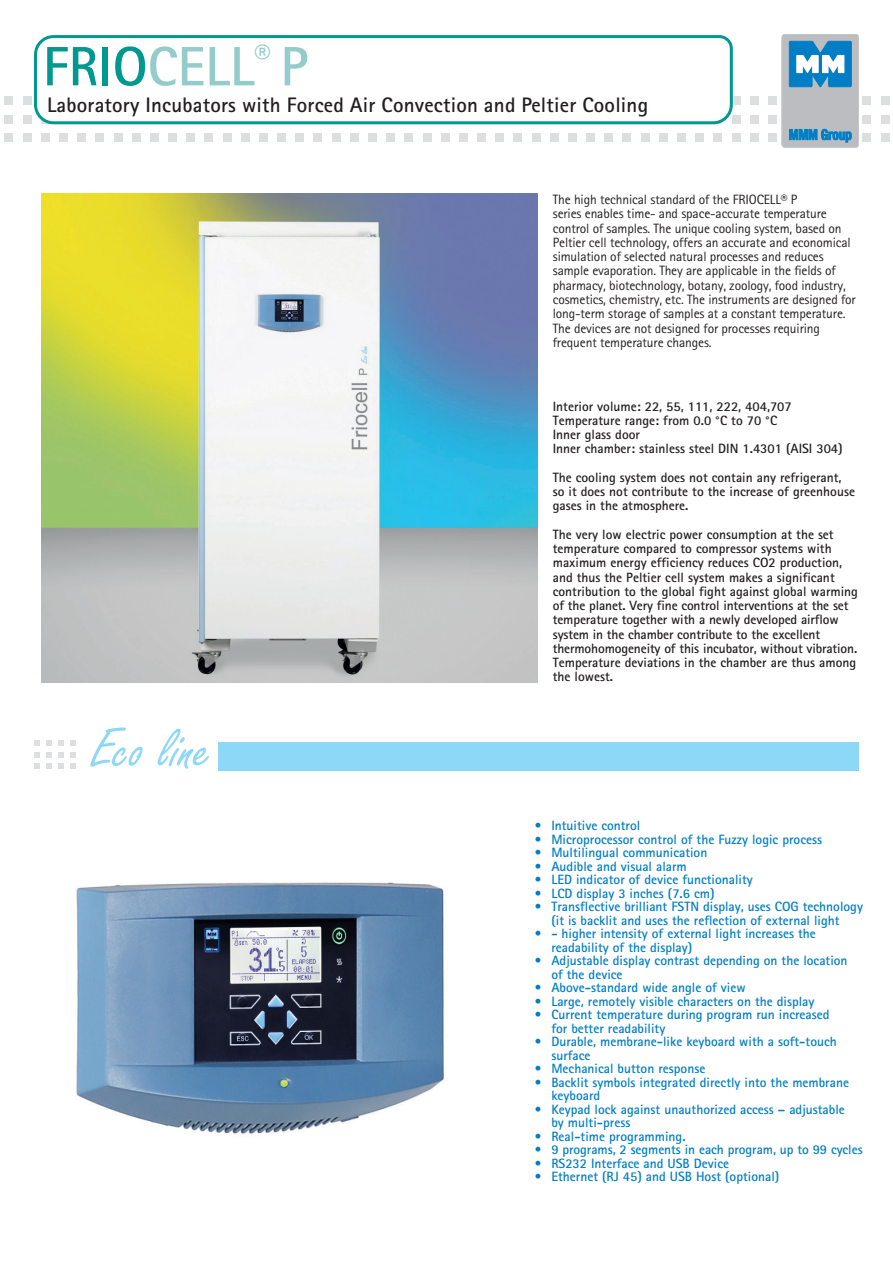
<style>
.page{position:relative;width:893px;height:1263px;background:#fff}
.page>*{position:absolute;margin:0;border:0;box-sizing:border-box;transform-origin:0 0}
.t1{font:59.4px "Freestyle Script";color:#8dd7f7}
.t2{font:700 55.5px "Rotis Sans Serif Std";color:#94cccb}
.t3{font:700 21px "Rotis Sans Serif Std";letter-spacing:.01em;color:#231f20}
.t4{font:700 13.5px/13.5px "Rotis Sans Serif Std";color:#007ec5}
.t5{font:700 13.5px/14.2px "Rotis Sans Serif Std";color:#231f20}
.t6{font:13.5px/14.2px "Rotis Sans Serif Std";letter-spacing:-.01em;color:#231f20}
.s1{color:#009891}
</style>
<div class="page">
<div style="left:5px;top:96px;width:8px;height:9px;background:#dddee0"></div>
<div style="left:5px;top:115px;width:8px;height:8px;background:#dddee0"></div>
<div style="left:5px;top:133px;width:8px;height:9px;background:#dddee0"></div>
<div style="left:23px;top:96px;width:9px;height:9px;background:#dddee0"></div>
<div style="left:23px;top:115px;width:9px;height:8px;background:#dddee0"></div>
<div style="left:23px;top:133px;width:9px;height:9px;background:#dddee0"></div>
<div style="left:41px;top:133px;width:9px;height:9px;background:#dddee0"></div>
<div style="left:59px;top:133px;width:9px;height:9px;background:#dddee0"></div>
<div style="left:77px;top:133px;width:9px;height:9px;background:#dddee0"></div>
<div style="left:95px;top:133px;width:9px;height:9px;background:#dddee0"></div>
<div style="left:114px;top:133px;width:8px;height:9px;background:#dddee0"></div>
<div style="left:132px;top:133px;width:9px;height:9px;background:#dddee0"></div>
<div style="left:150px;top:133px;width:9px;height:9px;background:#dddee0"></div>
<div style="left:168px;top:133px;width:9px;height:9px;background:#dddee0"></div>
<div style="left:186px;top:133px;width:9px;height:9px;background:#dddee0"></div>
<div style="left:204px;top:133px;width:9px;height:9px;background:#dddee0"></div>
<div style="left:223px;top:133px;width:9px;height:9px;background:#dddee0"></div>
<div style="left:241px;top:133px;width:9px;height:9px;background:#dddee0"></div>
<div style="left:259px;top:133px;width:9px;height:9px;background:#dddee0"></div>
<div style="left:277px;top:133px;width:9px;height:9px;background:#dddee0"></div>
<div style="left:295px;top:133px;width:9px;height:9px;background:#dddee0"></div>
<div style="left:313px;top:133px;width:9px;height:9px;background:#dddee0"></div>
<div style="left:332px;top:133px;width:9px;height:9px;background:#dddee0"></div>
<div style="left:350px;top:133px;width:9px;height:9px;background:#dddee0"></div>
<div style="left:368px;top:133px;width:9px;height:9px;background:#dddee0"></div>
<div style="left:386px;top:133px;width:9px;height:9px;background:#dddee0"></div>
<div style="left:404px;top:133px;width:9px;height:9px;background:#dddee0"></div>
<div style="left:423px;top:133px;width:8px;height:9px;background:#dddee0"></div>
<div style="left:441px;top:133px;width:9px;height:9px;background:#dddee0"></div>
<div style="left:459px;top:133px;width:9px;height:9px;background:#dddee0"></div>
<div style="left:477px;top:133px;width:9px;height:9px;background:#dddee0"></div>
<div style="left:495px;top:133px;width:9px;height:9px;background:#dddee0"></div>
<div style="left:513px;top:133px;width:9px;height:9px;background:#dddee0"></div>
<div style="left:532px;top:133px;width:9px;height:9px;background:#dddee0"></div>
<div style="left:550px;top:133px;width:9px;height:9px;background:#dddee0"></div>
<div style="left:568px;top:133px;width:9px;height:9px;background:#dddee0"></div>
<div style="left:586px;top:133px;width:9px;height:9px;background:#dddee0"></div>
<div style="left:604px;top:133px;width:9px;height:9px;background:#dddee0"></div>
<div style="left:622px;top:133px;width:9px;height:9px;background:#dddee0"></div>
<div style="left:641px;top:133px;width:9px;height:9px;background:#dddee0"></div>
<div style="left:659px;top:133px;width:9px;height:9px;background:#dddee0"></div>
<div style="left:677px;top:133px;width:9px;height:9px;background:#dddee0"></div>
<div style="left:695px;top:133px;width:9px;height:9px;background:#dddee0"></div>
<div style="left:713px;top:133px;width:9px;height:9px;background:#dddee0"></div>
<div style="left:732px;top:96px;width:8px;height:9px;background:#dddee0"></div>
<div style="left:732px;top:115px;width:8px;height:8px;background:#dddee0"></div>
<div style="left:732px;top:133px;width:8px;height:9px;background:#dddee0"></div>
<div style="left:750px;top:96px;width:9px;height:9px;background:#dddee0"></div>
<div style="left:750px;top:115px;width:9px;height:8px;background:#dddee0"></div>
<div style="left:750px;top:133px;width:9px;height:9px;background:#dddee0"></div>
<div style="left:768px;top:96px;width:9px;height:9px;background:#dddee0"></div>
<div style="left:768px;top:115px;width:9px;height:8px;background:#dddee0"></div>
<div style="left:768px;top:133px;width:9px;height:9px;background:#dddee0"></div>
<div style="left:862px;top:96px;width:9px;height:9px;background:#dddee0"></div>
<div style="left:862px;top:115px;width:9px;height:8px;background:#dddee0"></div>
<div style="left:862px;top:133px;width:9px;height:9px;background:#dddee0"></div>
<div style="left:881px;top:96px;width:8px;height:9px;background:#dddee0"></div>
<div style="left:881px;top:115px;width:8px;height:8px;background:#dddee0"></div>
<div style="left:881px;top:133px;width:8px;height:9px;background:#dddee0"></div>
<img style="left:76px;top:882px;width:368px;height:252px">
<img style="left:42px;top:194px;width:496px;height:489px">
<svg style="left:34px;top:35px;width:700px;height:90px"></svg>
<div style="left:218px;top:742px;width:641px;height:29px;background:#8dd7f7"></div>
<svg style="left:35px;top:740px;width:5px;height:6px"></svg>
<svg style="left:35px;top:752px;width:5px;height:6px"></svg>
<svg style="left:35px;top:764px;width:5px;height:5px"></svg>
<svg style="left:46px;top:740px;width:6px;height:6px"></svg>
<svg style="left:46px;top:752px;width:6px;height:6px"></svg>
<svg style="left:46px;top:764px;width:6px;height:5px"></svg>
<svg style="left:58px;top:740px;width:6px;height:6px"></svg>
<svg style="left:58px;top:752px;width:6px;height:6px"></svg>
<svg style="left:58px;top:764px;width:6px;height:5px"></svg>
<svg style="left:70px;top:740px;width:5px;height:6px"></svg>
<svg style="left:70px;top:752px;width:5px;height:6px"></svg>
<svg style="left:70px;top:764px;width:5px;height:5px"></svg>
<div style="left:782px;top:34px;width:77px;height:114px;background:#bcbdc0;border-radius:4px"></div>
<div style="left:782px;top:34px;width:77px;height:114px;border:1px solid #c7c8ca;border-radius:4px"></div>
<svg style="left:789px;top:41px;width:62px;height:46px;background:#49a1d2"></svg>
<svg style="left:789px;top:129px;width:62px;height:13px"></svg>
<h2 class="t2" style="left:43px;top:31px;width:267px"><span class="s1">FRIO</span>CELL<sup>®</sup> P</h2>
<h3 class="t3" style="left:47px;top:92px;width:603px">Laboratory Incubators with Forced Air Convection and Peltier Cooling</h3>
<p class="t6" style="left:553px;top:192px;width:305px">The high technical standard of the FRIOCELL® P<br>series enables time- and space-accurate temperature control of samples. The unique cooling system, based on Peltier cell technology, offers an accurate and economical simulation of selected natural processes and reduces sample evaporation. They are applicable in the fields of pharmacy, biotechnology, botany, zoology, food industry, cosmetics, chemistry, etc. The instruments are designed for long-term storage of samples at a constant temperature.<br>The devices are not designed for processes requiring frequent temperature changes.</p>
<h1 class="t1" style="left:91px;top:717px;width:122px">Eco line</h1>
<p class="t5" style="left:553px;top:399px;width:291px">Interior volume: 22, 55, 111, 222, 404,707<br>Temperature range: from 0.0 °C to 70 °C<br>Inner glass door<br>Inner chamber: stainless steel DIN 1.4301 (AISI 304)</p>
<p class="t5" style="left:553px;top:470px;width:304px">The cooling system does not contain any refrigerant, so it does not contribute to the increase of greenhouse gases in the atmosphere.</p>
<p class="t5" style="left:553px;top:527px;width:307px">The very low electric power consumption at the set temperature compared to compressor systems with maximum energy efficiency reduces CO2 production, and thus the Peltier cell system makes a significant contribution to the global fight against global warming of the planet. Very fine control interventions at the set temperature together with a newly developed airflow system in the chamber contribute to the excellent thermohomogeneity of this incubator, without vibration.<br>Temperature deviations in the chamber are thus among the lowest.</p>
<p class="t4" style="left:534px;top:818px;width:108px">• Intuitive control</p>
<p class="t4" style="left:534px;top:832px;width:289px">• Microprocessor control of the Fuzzy logic process</p>
<p class="t4" style="left:534px;top:845px;width:175px">• Multilingual communication</p>
<p class="t4" style="left:534px;top:859px;width:154px">• Audible and visual alarm</p>
<p class="t4" style="left:534px;top:872px;width:220px">• LED indicator of device functionality</p>
<p class="t4" style="left:534px;top:886px;width:182px">• LCD display 3 inches (7.6 cm)</p>
<p class="t4" style="left:534px;top:899px;width:330px;text-align:center">• Transflective brilliant FSTN display, uses COG technology (it is backlit and uses the reflection of external light</p>
<p class="t4" style="left:551px;top:926px;width:266px;text-indent:-17px">• - higher intensity of external light increases the readability of the display)</p>
<p class="t4" style="left:551px;top:953px;width:298px;text-indent:-17px">• Adjustable display contrast depending on the location of the device</p>
<p class="t4" style="left:534px;top:980px;width:213px">• Above-standard wide angle of view</p>
<p class="t4" style="left:534px;top:994px;width:282px">• Large, remotely visible characters on the display</p>
<p class="t4" style="left:551px;top:1007px;width:280px;text-indent:-17px">• Current temperature during program run increased for better readability</p>
<p class="t4" style="left:551px;top:1034px;width:287px;text-indent:-17px">• Durable, membrane-like keyboard with a soft-touch surface</p>
<p class="t4" style="left:534px;top:1061px;width:172px">• Mechanical button response</p>
<p class="t4" style="left:551px;top:1075px;width:299px;text-indent:-17px">• Backlit symbols integrated directly into the membrane keyboard</p>
<p class="t4" style="left:551px;top:1102px;width:295px;text-indent:-17px">• Keypad lock against unauthorized access – adjustable by multi-press</p>
<p class="t4" style="left:534px;top:1129px;width:153px">• Real-time programming.</p>
<p class="t4" style="left:534px;top:1142px;width:330px">• 9 programs, 2 segments in each program, up to 99 cycles</p>
<p class="t4" style="left:534px;top:1156px;width:196px">• RS232 Interface and USB Device</p>
<p class="t4" style="left:534px;top:1169px;width:246px">• Ethernet (RJ 45) and USB Host (optional)</p>
</div>
